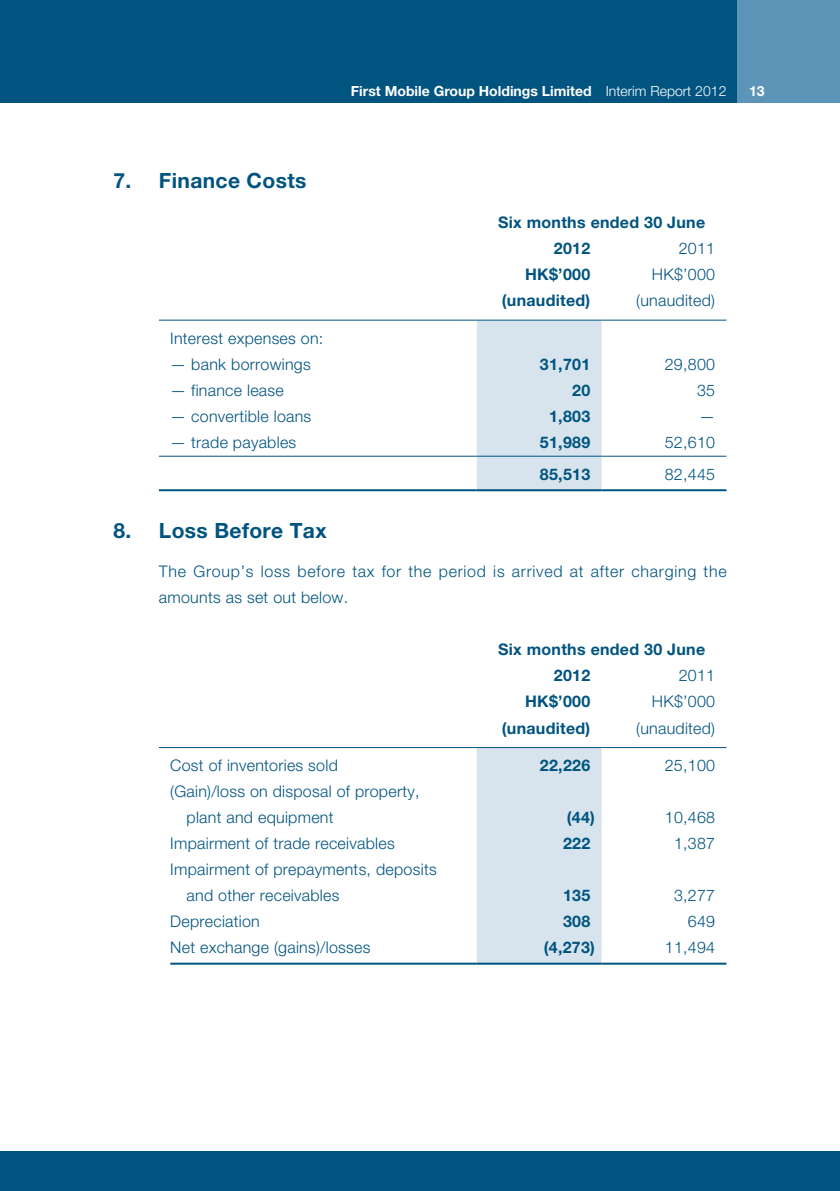
<style>
.page{position:relative;width:840px;height:1191px;background:#fff}
.page>*{position:absolute;margin:0;border:0;box-sizing:border-box;transform-origin:0 0}
.t1{font:700 21px "Helvetica Neue LT Std";letter-spacing:.015em;color:#005480}
.t2{font:300 16px/26px "Helvetica Neue LT Std";letter-spacing:.015em;color:#005480}
.t3{font:700 16px/26px "Helvetica Neue LT Std";letter-spacing:.015em;color:#005480}
.t4{font:300 16px/26px "Helvetica Neue LT Std";letter-spacing:.045em;color:#005480}
.t5{font:700 14px "Helvetica Neue LT Std";color:#fff}
.s1{font-weight:300}
</style>
<div class="page">
<div style="left:0;top:0;width:839px;height:102px;background:#005480"></div>
<div style="left:0;top:1151px;width:839px;height:40px;background:#005480"></div>
<div style="left:737px;top:0;width:102px;height:102px;background:#5d95b8"></div>
<div style="left:476px;top:321px;width:125px;height:168px;background:#d7e4ee"></div>
<hr style="left:159px;top:320px;width:317px;height:1px;background:#005480">
<hr style="left:476px;top:320px;width:125px;height:1px;background:#005480">
<hr style="left:601px;top:320px;width:125px;height:1px;background:#005480">
<hr style="left:159px;top:456px;width:317px;height:1px;background:#005480">
<hr style="left:476px;top:456px;width:125px;height:1px;background:#005480">
<hr style="left:601px;top:456px;width:125px;height:1px;background:#005480">
<hr style="left:159px;top:489px;width:317px;height:2px;background:#005480">
<hr style="left:476px;top:489px;width:125px;height:2px;background:#005480">
<hr style="left:601px;top:489px;width:125px;height:2px;background:#005480">
<div style="left:476px;top:748px;width:125px;height:214px;background:#d7e4ee"></div>
<hr style="left:159px;top:747px;width:317px;height:1px;background:#005480">
<hr style="left:476px;top:747px;width:125px;height:1px;background:#005480">
<hr style="left:601px;top:747px;width:125px;height:1px;background:#005480">
<hr style="left:170px;top:962px;width:306px;height:2px;background:#005480">
<hr style="left:476px;top:962px;width:125px;height:2px;background:#005480">
<hr style="left:601px;top:962px;width:125px;height:2px;background:#005480">
<h1 class="t1" style="left:113px;top:167px;width:194px">7. Finance Costs</h1>
<p class="t5" style="left:351px;top:82px;width:377px">First Mobile Group Holdings Limited <span class="s1">Interim Report 2012</span></p>
<p class="t5" style="left:748px;top:82px;width:17px">13</p>
<p class="t3" style="left:553px;top:209px;width:153px;text-indent:-56px">Six months ended 30 June<br>2012</p>
<p class="t2" style="left:678px;top:235px;width:38px">2011</p>
<p class="t3" style="left:525px;top:261px;width:67px">HK$’000</p>
<p class="t2" style="left:651px;top:261px;width:65px">HK$’000</p>
<p class="t3" style="left:501px;top:287px;width:90px">(unaudited)</p>
<p class="t2" style="left:636px;top:287px;width:80px">(unaudited)</p>
<p class="t2" style="left:170px;top:325px;width:155px">Interest expenses on:</p>
<p class="t2" style="left:170px;top:351px;width:142px">— bank borrowings</p>
<p class="t3" style="left:539px;top:351px;width:52px">31,701</p>
<p class="t2" style="left:664px;top:351px;width:52px">29,800</p>
<p class="t2" style="left:170px;top:377px;width:115px">— finance lease</p>
<p class="t3" style="left:572px;top:377px;width:20px">20</p>
<p class="t2" style="left:696px;top:377px;width:20px">35</p>
<p class="t2" style="left:170px;top:403px;width:142px">— convertible loans</p>
<p class="t3" style="left:549px;top:403px;width:43px">1,803</p>
<p class="t2" style="left:698px;top:403px;width:17px">—</p>
<p class="t2" style="left:170px;top:429px;width:127px">— trade payables</p>
<p class="t3" style="left:539px;top:429px;width:52px">51,989</p>
<p class="t2" style="left:664px;top:429px;width:52px">52,610</p>
<p class="t3" style="left:539px;top:461px;width:52px">85,513</p>
<p class="t2" style="left:664px;top:461px;width:52px">82,445</p>
<h1 class="t1" style="left:113px;top:517px;width:214px">8. Loss Before Tax</h1>
<p class="t4" style="left:159px;top:558px;width:569px">The Group’s loss before tax for the period is arrived at after charging the amounts as set out below.</p>
<p class="t3" style="left:553px;top:636px;width:153px;text-indent:-56px">Six months ended 30 June<br>2012</p>
<p class="t2" style="left:678px;top:662px;width:38px">2011</p>
<p class="t3" style="left:525px;top:688px;width:67px">HK$’000</p>
<p class="t2" style="left:651px;top:688px;width:65px">HK$’000</p>
<p class="t3" style="left:501px;top:714px;width:90px">(unaudited)</p>
<p class="t2" style="left:636px;top:714px;width:80px">(unaudited)</p>
<p class="t2" style="left:170px;top:752px;width:169px">Cost of inventories sold</p>
<p class="t3" style="left:539px;top:752px;width:52px">22,226</p>
<p class="t2" style="left:664px;top:752px;width:52px">25,100</p>
<p class="t2" style="left:186px;top:778px;width:234px;text-indent:-16px">(Gain)/loss on disposal of property, plant and equipment</p>
<p class="t3" style="left:566px;top:804px;width:30px">(44)</p>
<p class="t2" style="left:664px;top:804px;width:52px">10,468</p>
<p class="t2" style="left:170px;top:830px;width:226px">Impairment of trade receivables</p>
<p class="t3" style="left:562px;top:830px;width:29px">222</p>
<p class="t2" style="left:673px;top:830px;width:43px">1,387</p>
<p class="t2" style="left:186px;top:856px;width:251px;text-indent:-16px">Impairment of prepayments, deposits and other receivables</p>
<p class="t3" style="left:562px;top:882px;width:29px">135</p>
<p class="t2" style="left:673px;top:882px;width:43px">3,277</p>
<p class="t2" style="left:170px;top:908px;width:91px">Depreciation</p>
<p class="t3" style="left:562px;top:908px;width:29px">308</p>
<p class="t2" style="left:687px;top:908px;width:29px">649</p>
<p class="t2" style="left:170px;top:934px;width:202px">Net exchange (gains)/losses</p>
<p class="t3" style="left:543px;top:934px;width:53px">(4,273)</p>
<p class="t2" style="left:664px;top:934px;width:52px">11,494</p>
</div>
